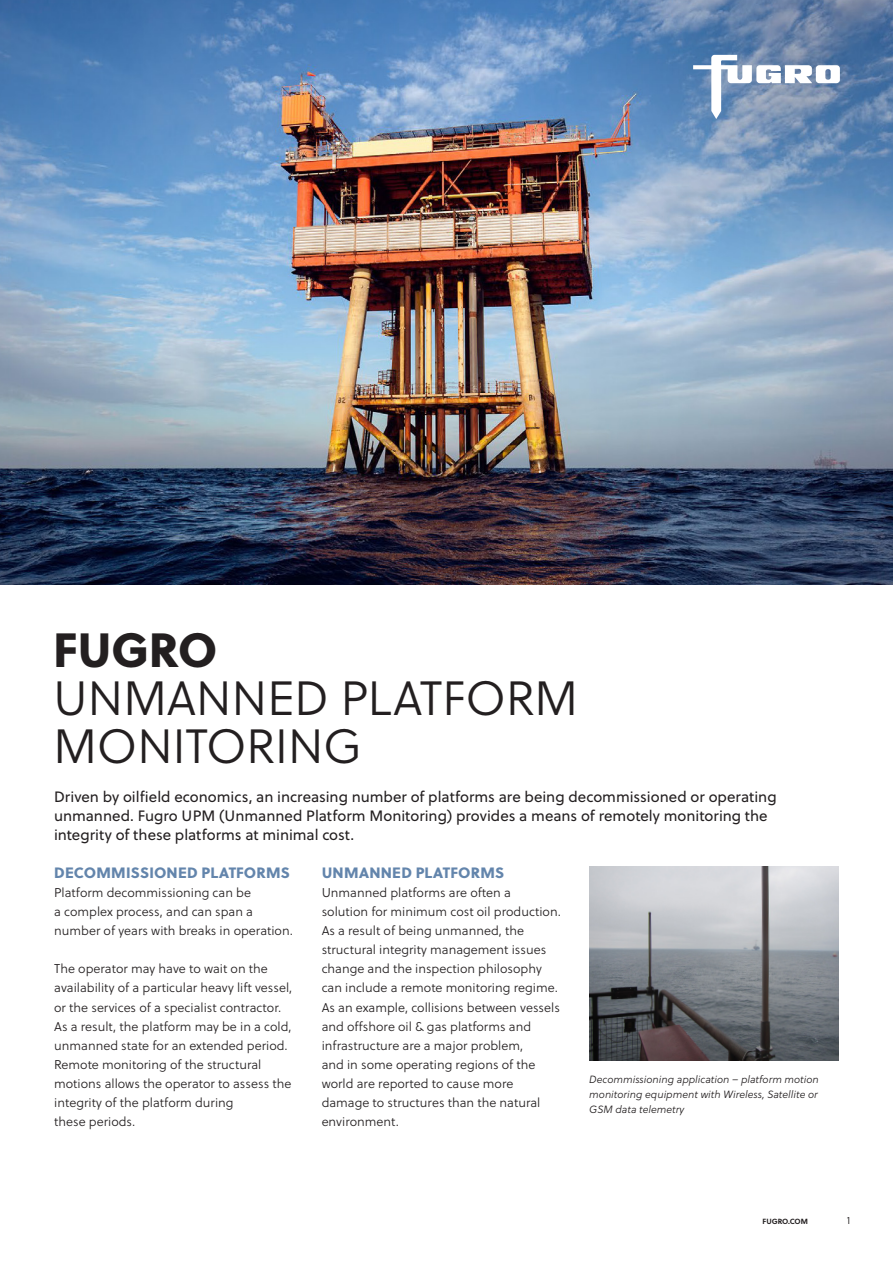
<style>
.page{position:relative;width:893px;height:1263px;background:#fff}
.page>*{position:absolute;margin:0;border:0;box-sizing:border-box;transform-origin:0 0}
._02_Main_title_light{font:48px "Soleil Lt";letter-spacing:-.01em;color:#231f20}
._02_Main_title_black{font:48px "Soleil Xb";letter-spacing:-.01em;color:#231f20}
._03_Intro_text{font:15px/19.2px "Soleil";color:#231f20}
._04_Subheading{font:15px "Soleil Xb";letter-spacing:.01em;color:#6385ac}
._04_Body_text_bullet{font:12.75px/19.2px "Soleil Lt";color:#231f20}
._05_Caption{font:italic 10.5px/15px "Soleil Lt";color:#231f20}
._19_Page_nr_right{font:10.5px "Soleil Lt";color:#231f20}
._19_Page_nr_fugro_co{font:700 7.5px "Soleil";color:#231f20}
</style>
<div class="page">
<img style="left:589px;top:866px;width:250px;height:195px">
<img style="left:0;top:0;width:893px;height:584px">
<img style="left:478px;top:0;width:415px;height:344px">
<svg style="left:693px;top:55px;width:147px;height:64px"></svg>
<p class="_02_Main_title_black" style="left:53px;top:612px;width:166px">FUGRO</p>
<p class="_02_Main_title_light" style="left:53px;top:665px;width:527px">UNMANNED PLATFORM</p>
<p class="_02_Main_title_light" style="left:53px;top:713px;width:310px">MONITORING</p>
<p class="_03_Intro_text" style="left:54px;top:787px;width:724px">Driven by oilfield economics, an increasing number of platforms are being decommissioned or operating unmanned. Fugro UPM (Unmanned Platform Monitoring) provides a means of remotely monitoring the integrity of these platforms at minimal cost.</p>
<p class="_04_Subheading" style="left:322px;top:860px;width:184px">UNMANNED PLATFORMS</p>
<p class="_04_Body_text_bullet" style="left:322px;top:883px;width:241px">Unmanned platforms are often a<br>solution for minimum cost oil production.<br>As a result of being unmanned, the structural integrity management issues change and the inspection philosophy can include a remote monitoring regime.<br>As an example, collisions between vessels and offshore oil &amp; gas platforms and infrastructure are a major problem,<br>and in some operating regions of the world are reported to cause more damage to structures than the natural</p>
<p class="_04_Body_text_bullet" style="left:322px;top:1112px;width:79px">environment.</p>
<p class="_04_Subheading" style="left:54px;top:860px;width:237px">DECOMMISSIONED PLATFORMS</p>
<p class="_04_Body_text_bullet" style="left:54px;top:883px;width:240px">Platform decommissioning can be<br>a complex process, and can span a number of years with breaks in operation.</p>
<p class="_04_Body_text_bullet" style="left:54px;top:959px;width:215px">The operator may have to wait on the</p>
<p class="_04_Body_text_bullet" style="left:54px;top:978px;width:240px">availability of a particular heavy lift vessel,</p>
<p class="_04_Body_text_bullet" style="left:54px;top:997px;width:229px">or the services of a specialist contractor.</p>
<p class="_04_Body_text_bullet" style="left:54px;top:1016px;width:239px">As a result, the platform may be in a cold,</p>
<p class="_04_Body_text_bullet" style="left:54px;top:1036px;width:235px">unmanned state for an extended period.</p>
<p class="_04_Body_text_bullet" style="left:54px;top:1055px;width:209px">Remote monitoring of the structural</p>
<p class="_04_Body_text_bullet" style="left:54px;top:1074px;width:239px">motions allows the operator to assess the</p>
<p class="_04_Body_text_bullet" style="left:54px;top:1093px;width:181px">integrity of the platform during</p>
<p class="_04_Body_text_bullet" style="left:54px;top:1112px;width:83px">these periods.</p>
<p class="_05_Caption" style="left:589px;top:1071px;width:231px">Decommissioning application – platform motion</p>
<p class="_05_Caption" style="left:589px;top:1086px;width:230px">monitoring equipment with Wireless, Satellite or<br>GSM data telemetry</p>
<p class="_19_Page_nr_fugro_co" style="left:763px;top:1216px;width:47px">FUGRO.COM</p>
<p class="_19_Page_nr_right" style="left:847px;top:1213px;width:5px">1</p>
</div>
